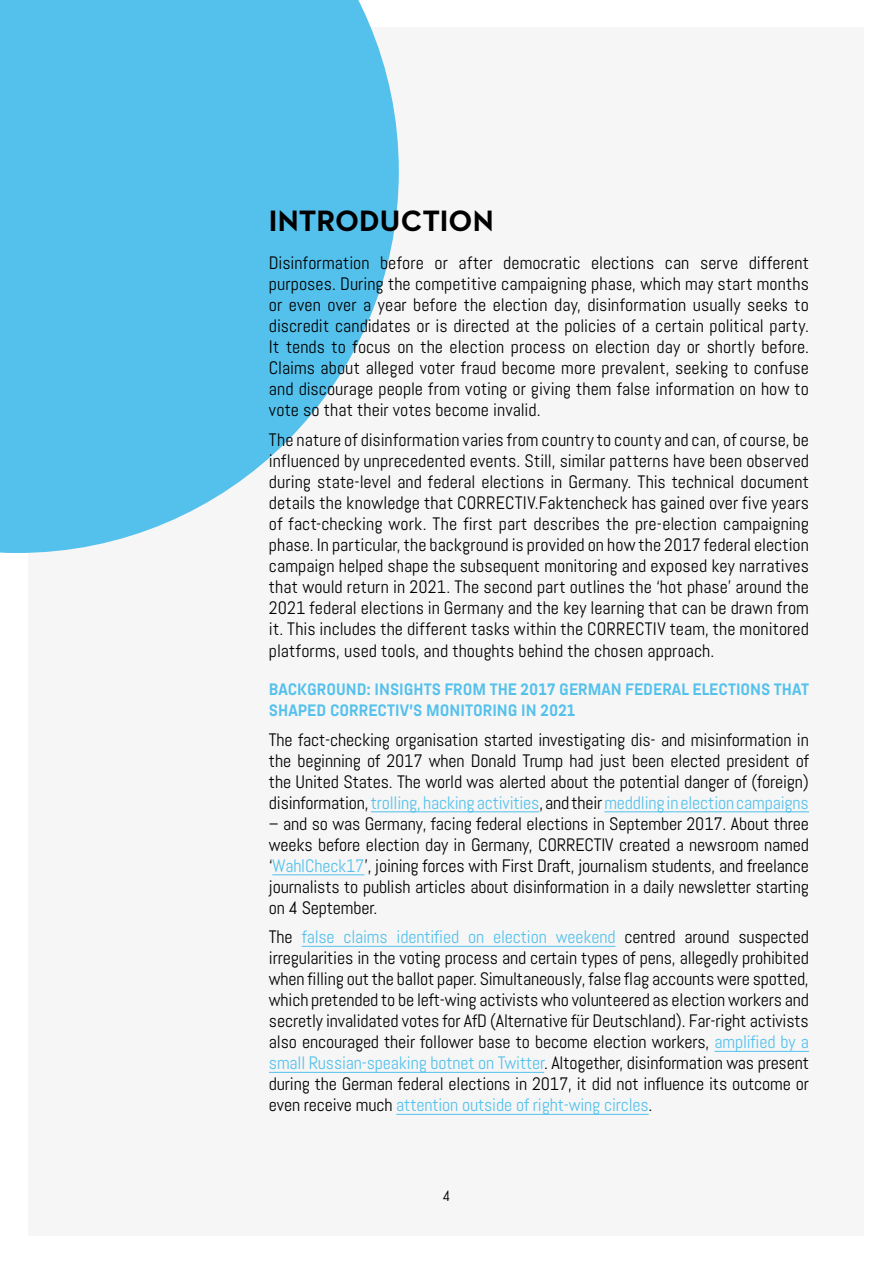
<style>
.page{position:relative;width:893px;height:1263px;background:#fff}
.page>*{position:absolute;margin:0;border:0;box-sizing:border-box;transform-origin:0 0}
.t1{font:700 30px "Neutraface 2 Text";letter-spacing:.005em;color:#000}
.t2{font:18px/21px "Abel";letter-spacing:-.01em;color:#000;text-align:justify}
.t3{font:700 16.5px/21px "Abel Pro";color:#54c1ec}
.t4{font:15px "Abel";color:#000}
.s1{color:#54c1ec}
</style>
<div class="page">
<div style="left:29px;top:27px;width:835px;height:1209px;background:#f6f6f6"></div>
<svg style="left:0;top:0;width:399px;height:553px;fill:#54c1ec"></svg>
<hr style="left:371px;top:811px;width:168px;height:1px;background:#54c1ec">
<hr style="left:604px;top:811px;width:205px;height:1px;background:#54c1ec">
<hr style="left:272px;top:874px;width:92px;height:1px;background:#54c1ec">
<hr style="left:302px;top:946px;width:313px;height:1px;background:#54c1ec">
<hr style="left:714px;top:1051px;width:95px;height:1px;background:#54c1ec">
<hr style="left:269px;top:1072px;width:275px;height:1px;background:#54c1ec">
<hr style="left:396px;top:1114px;width:253px;height:1px;background:#54c1ec">
<h1 class="t1" style="left:269px;top:202px;width:226px">INTRODUCTION</h1>
<p class="t2" style="left:269px;top:252px;width:542px">Disinformation before or after democratic elections can serve different purposes. During the competitive campaigning phase, which may start months or even over a year before the election day, disinformation usually seeks to discredit candidates or is directed at the policies of a certain political party.<br>It tends to focus on the election process on election day or shortly before.<br>Claims about alleged voter fraud become more prevalent, seeking to confuse and discourage people from voting or giving them false information on how to vote so that their votes become invalid.</p>
<p class="t2" style="left:269px;top:429px;width:542px">The nature of disinformation varies from country to county and can, of course, be influenced by unprecedented events. Still, similar patterns have been observed during state-level and federal elections in Germany. This technical document details the knowledge that CORRECTIV.Faktencheck has gained over five years of fact-checking work. The first part describes the pre-election campaigning phase. In particular, the background is provided on how the 2017 federal election campaign helped shape the subsequent monitoring and exposed key narratives that would return in 2021. The second part outlines the ‘hot phase’ around the 2021 federal elections in Germany and the key learning that can be drawn from it. This includes the different tasks within the CORRECTIV team, the monitored platforms, used tools, and thoughts behind the chosen approach.</p>
<p class="t3" style="left:269px;top:679px;width:542px">BACKGROUND: INSIGHTS FROM THE 2017 GERMAN FEDERAL ELECTIONS THAT<br>SHAPED CORRECTIV’S MONITORING IN 2021</p>
<p class="t2" style="left:269px;top:729px;width:541px">The fact-checking organisation started investigating dis- and misinformation in the beginning of 2017 when Donald Trump had just been elected president of the United States. The world was alerted about the potential danger of (foreign) disinformation, <span class="s1">trolling, hacking activities</span>, and their <span class="s1">meddling in election campaigns</span></p>
<p class="t2" style="left:269px;top:813px;width:541px">– and so was Germany, facing federal elections in September 2017. About three weeks before election day in Germany, CORRECTIV created a newsroom named ‘<span class="s1">WahlCheck17</span>’, joining forces with First Draft, journalism students, and freelance journalists to publish articles about disinformation in a daily newsletter starting on 4 September.</p>
<p class="t2" style="left:269px;top:926px;width:541px">The <span class="s1">false claims identified on election weekend</span> centred around suspected irregularities in the voting process and certain types of pens, allegedly prohibited when filling out the ballot paper. Simultaneously, false flag accounts were spotted, which pretended to be left-wing activists who volunteered as election workers and secretly invalidated votes for AfD (Alternative für Deutschland). Far-right activists also encouraged their follower base to become election workers, <span class="s1">amplified by a small Russian-speaking botnet on Twitter</span>. Altogether, disinformation was present during the German federal elections in 2017, it did not influence its outcome or even receive much <span class="s1">attention outside of right-wing circles</span>.</p>
<p class="t4" style="left:443px;top:1186px;width:9px">4</p>
</div>
